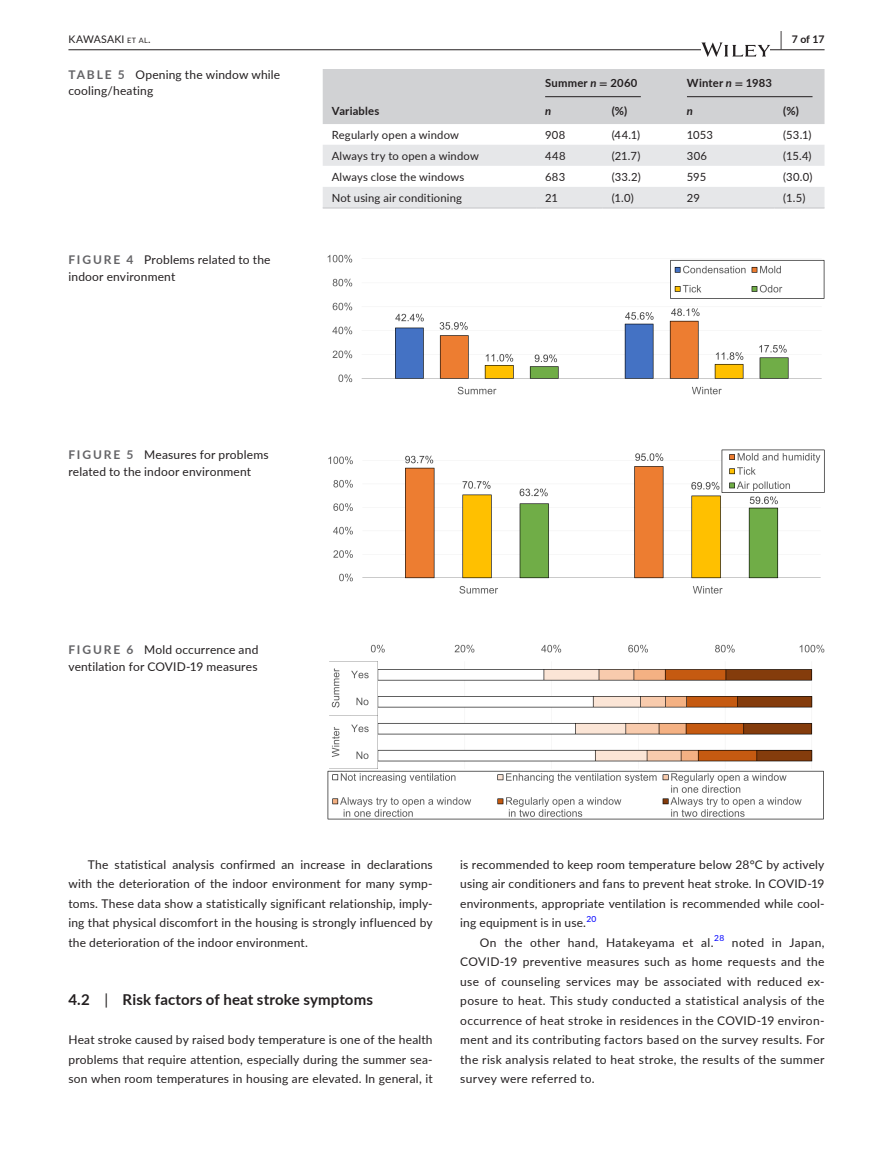
<style>
.page{position:relative;width:893px;height:1174px;background:#fff}
.page>*{position:absolute;margin:0;border:0;box-sizing:border-box;transform-origin:0 0}
.t1{font:700 15px "Lato";letter-spacing:.01em;color:#231f20}
.t2{font:12px/19.5px "Lato";letter-spacing:.015em;color:#231f20}
.t3{font:11.25px "Lato";letter-spacing:.015em;color:#231f20}
.t4{font:700 11.25px "Lato";letter-spacing:.02em;color:#231f20}
.t5{font:italic 700 11.25px "Lato";color:#231f20}
.t6{font:10.5px "Lato";letter-spacing:.025em;color:#231f20}
.t7{font:700 10.5px "Lato";color:#231f20}
.t8{font:8.4px "Lato";color:#00f}
.s1{font-size:7.35px}
.s2{font-size:19.5px}
.s3{font-weight:700;color:#636366}
.s4{font-style:italic}
.s5{font-family:"STIX"}
.s6{font-weight:400}
</style>
<div class="page">
<hr style="left:68px;top:49px;width:756px;height:1px;background:#231f20">
<svg style="left:701px;top:42px;width:69px;height:15px"></svg>
<div style="left:323px;top:69px;width:501px;height:55px;background:#d1d2d4"></div>
<svg style="left:323px;top:145px;width:501px;height:62px"></svg>
<hr style="left:323px;top:207px;width:213px;height:2px;background:#d1d2d4">
<hr style="left:536px;top:207px;width:67px;height:2px;background:#d1d2d4">
<hr style="left:603px;top:207px;width:75px;height:2px;background:#d1d2d4">
<hr style="left:678px;top:207px;width:96px;height:2px;background:#d1d2d4">
<hr style="left:774px;top:207px;width:50px;height:2px;background:#d1d2d4">
<hr style="left:545px;top:96px;width:96px;height:1px;background:#231f20">
<hr style="left:687px;top:96px;width:125px;height:1px;background:#231f20">
<img style="left:327px;top:254px;width:497px;height:141px">
<img style="left:328px;top:449px;width:496px;height:145px">
<img style="left:327px;top:644px;width:497px;height:175px">
<p class="t6" style="left:68px;top:31px;width:84px">KAWASAKI <span class="s1">et al</span>.</p>
<p class="t7" style="left:780px;top:31px;width:46px"><span class="s2">|</span> 7 of 17</p>
<p class="t2" style="left:68px;top:66px;width:213px;line-height:16.5px"><span class="s3">TABLE 5</span> Opening the window while cooling/heating</p>
<p class="t2" style="left:68px;top:251px;width:204px;line-height:16.5px"><span class="s3">FIGURE 4</span> Problems related to the indoor environment</p>
<p class="t4" style="left:332px;top:102px;width:49px">Variables</p>
<p class="t4" style="left:545px;top:75px;width:94px">Summer <span class="s4">n</span> <span class="s5">=</span> 2060</p>
<p class="t4" style="left:687px;top:75px;width:87px">Winter <span class="s4">n</span> <span class="s5">=</span> 1983</p>
<p class="t5" style="left:545px;top:102px;width:8px">n</p>
<p class="t4" style="left:612px;top:102px;width:17px">(%)</p>
<p class="t5" style="left:687px;top:102px;width:8px">n</p>
<p class="t4" style="left:783px;top:102px;width:17px">(%)</p>
<p class="t3" style="left:332px;top:127px;width:129px">Regularly open a window</p>
<p class="t3" style="left:545px;top:127px;width:22px">908</p>
<p class="t3" style="left:612px;top:127px;width:30px">(44.1)</p>
<p class="t3" style="left:687px;top:127px;width:28px">1053</p>
<p class="t3" style="left:783px;top:127px;width:30px">(53.1)</p>
<p class="t3" style="left:332px;top:148px;width:149px">Always try to open a window</p>
<p class="t3" style="left:545px;top:148px;width:22px">448</p>
<p class="t3" style="left:612px;top:148px;width:30px">(21.7)</p>
<p class="t3" style="left:687px;top:148px;width:22px">306</p>
<p class="t3" style="left:783px;top:148px;width:30px">(15.4)</p>
<p class="t3" style="left:332px;top:169px;width:134px">Always close the windows</p>
<p class="t3" style="left:545px;top:169px;width:22px">683</p>
<p class="t3" style="left:612px;top:169px;width:31px">(33.2)</p>
<p class="t3" style="left:687px;top:169px;width:21px">595</p>
<p class="t3" style="left:783px;top:169px;width:31px">(30.0)</p>
<p class="t3" style="left:332px;top:190px;width:132px">Not using air conditioning</p>
<p class="t3" style="left:545px;top:190px;width:14px">21</p>
<p class="t3" style="left:612px;top:190px;width:24px">(1.0)</p>
<p class="t3" style="left:687px;top:190px;width:15px">29</p>
<p class="t3" style="left:783px;top:190px;width:24px">(1.5)</p>
<p class="t2" style="left:68px;top:446px;width:202px;line-height:16.5px"><span class="s3">FIGURE 5</span> Measures for problems related to the indoor environment</p>
<p class="t2" style="left:68px;top:641px;width:191px;line-height:16.5px"><span class="s3">FIGURE 6</span> Mold occurrence and ventilation for COVID-19 measures</p>
<p class="t2" style="left:68px;top:854px;width:366px;text-align:justify;text-indent:20px">The statistical analysis confirmed an increase in declarations with the deterioration of the indoor environment for many symp&shy;toms. These data show a statistically significant relationship, imply&shy;ing that physical discomfort in the housing is strongly influenced by the deterioration of the indoor environment.</p>
<p class="t1" style="left:68px;top:989px;width:306px">4.2 <span class="s6">|</span> Risk factors of heat stroke symptoms</p>
<p class="t2" style="left:68px;top:1029px;width:366px;text-align:justify">Heat stroke caused by raised body temperature is one of the health problems that require attention, especially during the summer sea&shy;son when room temperatures in housing are elevated. In general, it</p>
<p class="t2" style="left:460px;top:854px;width:366px">is recommended to keep room temperature below 28°C by actively</p>
<p class="t2" style="left:460px;top:873px;width:366px">using air conditioners and fans to prevent heat stroke. In COVID-19</p>
<p class="t2" style="left:460px;top:893px;width:366px">environments, appropriate ventilation is recommended while cool-</p>
<p class="t2" style="left:460px;top:912px;width:138px">ing equipment is in use.<sup>20</sup></p>
<p class="t2" style="left:480px;top:932px;width:235px">On the other hand, Hatakeyama et al.</p>
<p class="t8" style="left:714px;top:932px;width:11px">28</p>
<p class="t2" style="left:460px;top:932px;width:366px;text-align:justify;text-indent:272px">noted in Japan, COVID-19 preventive measures such as home requests and the use of counseling services may be associated with reduced ex&shy;posure to heat. This study conducted a statistical analysis of the occurrence of heat stroke in residences in the COVID-19 environ&shy;ment and its contributing factors based on the survey results. For the risk analysis related to heat stroke, the results of the summer survey were referred to.</p>
</div>
